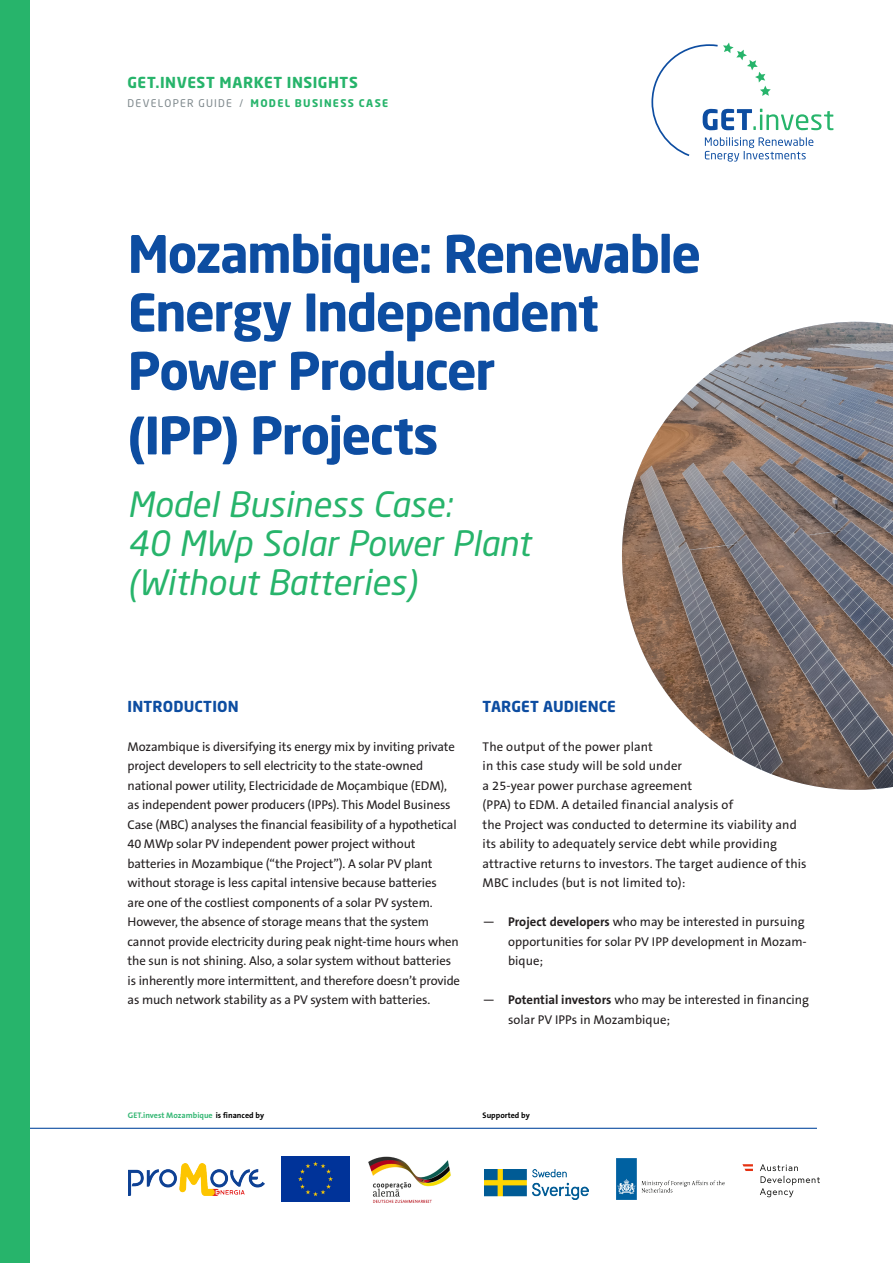
<style>
.page{position:relative;width:893px;height:1263px;background:#fff}
.page>*{position:absolute;margin:0;border:0;box-sizing:border-box;transform-origin:0 0}
.headline_01{font:700 51px/58.5px "Neo Sans Std";letter-spacing:-.03em;color:#0d4da1}
.headline_02{font:italic 34.5px/39px "Neo Sans Std";color:#27b46b}
.headline_03{font:700 15px "Neo Sans Std";letter-spacing:.01em;color:#0d4da1}
.category_01{font:700 15px "Neo Sans Std";letter-spacing:.035em;color:#27b46b}
.No_Column{font:12.75px/19.5px "The Sans B5 Plain";letter-spacing:-.01em;color:#231f20}
.No_Column-2{font:12.75px/19.5px "The Sans B5 Plain";letter-spacing:.01em;color:#231f20}
.category_02{font:700 10.5px "Neo Sans Std";letter-spacing:.125em;color:#27b46b}
.t1{font:700 8.1px "The Sans B7";color:#35b774}
.t2{font:700 8.1px "The Sans B7";color:#000001}
.s1{font-weight:400;color:#7d878b}
.s2{font-family:"The Sans B7";font-weight:700}
.s3{color:#000001}
</style>
<div class="page">
<hr style="left:9px;top:1128px;width:808px;height:1px;background:#0d4da1">
<div style="left:0;top:0;width:30px;height:1263px;background:#27b46b"></div>
<svg style="left:651px;top:43px;width:182px;height:119px"></svg>
<img style="left:622px;top:322px;width:271px;height:468px">
<img style="left:129px;top:1163px;width:136px;height:32px">
<img style="left:368px;top:1156px;width:83px;height:47px">
<div style="left:282px;top:1156px;width:68px;height:46px;background:#039"></div>
<img style="left:484px;top:1169px;width:105px;height:31px">
<img style="left:617px;top:1158px;width:108px;height:42px">
<svg style="left:760px;top:1164px;width:60px;height:33px"></svg>
<svg style="left:742px;top:1164px;width:11px;height:7px"></svg>
<p class="category_01" style="left:128px;top:73px;width:232px">GET.INVEST MARKET INSIGHTS</p>
<p class="category_02" style="left:128px;top:97px;width:262px"><span class="s1">DEVELOPER GUIDE /</span> MODEL BUSINESS CASE</p>
<p class="headline_01" style="left:128px;top:223px;width:575px">Mozambique: Renewable<br>Energy Independent<br>Power Producer</p>
<p class="headline_01" style="left:128px;top:405px;width:313px">(IPP) Projects</p>
<p class="headline_02" style="left:128px;top:484px;width:404px">Model Business Case:<br>40 MWp Solar Power Plant (Without Batteries)</p>
<p class="headline_03" style="left:128px;top:697px;width:113px">INTRODUCTION</p>
<p class="No_Column" style="left:128px;top:737px;width:334px">Mozambique is diversifying its energy mix by inviting private project developers to sell electricity to the state-owned national power utility, Electricidade de Moçambique (EDM), as independent power producers (IPPs). This Model Business Case (MBC) analyses the financial feasibility of a hypothetical 40 MWp solar PV independent power project without batteries in Mozambique (“the Project”). A solar PV plant without storage is less capital intensive because batteries<br>are one of the costliest components of a solar PV system.<br>However, the absence of storage means that the system cannot provide electricity during peak night-time hours when the sun is not shining. Also, a solar system without batteries is inherently more intermittent, and therefore doesn’t provide as much network stability as a PV system with batteries.</p>
<p class="headline_03" style="left:483px;top:697px;width:135px">TARGET AUDIENCE</p>
<p class="No_Column-2" style="left:483px;top:737px;width:326px">The output of the power plant<br>in this case study will be sold under<br>a 25-year power purchase agreement<br>(PPA) to EDM. A detailed financial analysis of<br>the Project was conducted to determine its viability and its ability to adequately service debt while providing attractive returns to investors. The target audience of this MBC includes (but is not limited to):</p>
<p class="No_Column" style="left:508px;top:913px;width:300px;text-indent:-26px">— <span class="s2">Project developers</span> who may be interested in pursuing opportunities for solar PV IPP development in Mozam&shy;bique;</p>
<p class="No_Column" style="left:508px;top:991px;width:302px;text-indent:-26px">— <span class="s2">Potential investors</span> who may be interested in financing solar PV IPPs in Mozambique;</p>
<p class="t1" style="left:109px;top:1111px;width:156px">GET.investnvest Mozambique <span class="s3">is financed by</span></p>
<p class="t1" style="left:128px;top:1111px;width:68px">GET.i Mozambique</p>
<p class="t2" style="left:199px;top:1111px;width:48px">s financed by</p>
<p class="t2" style="left:483px;top:1111px;width:49px">Supported by</p>
<p class="t2" style="left:501px;top:1111px;width:49px">Supported by</p>
</div>
